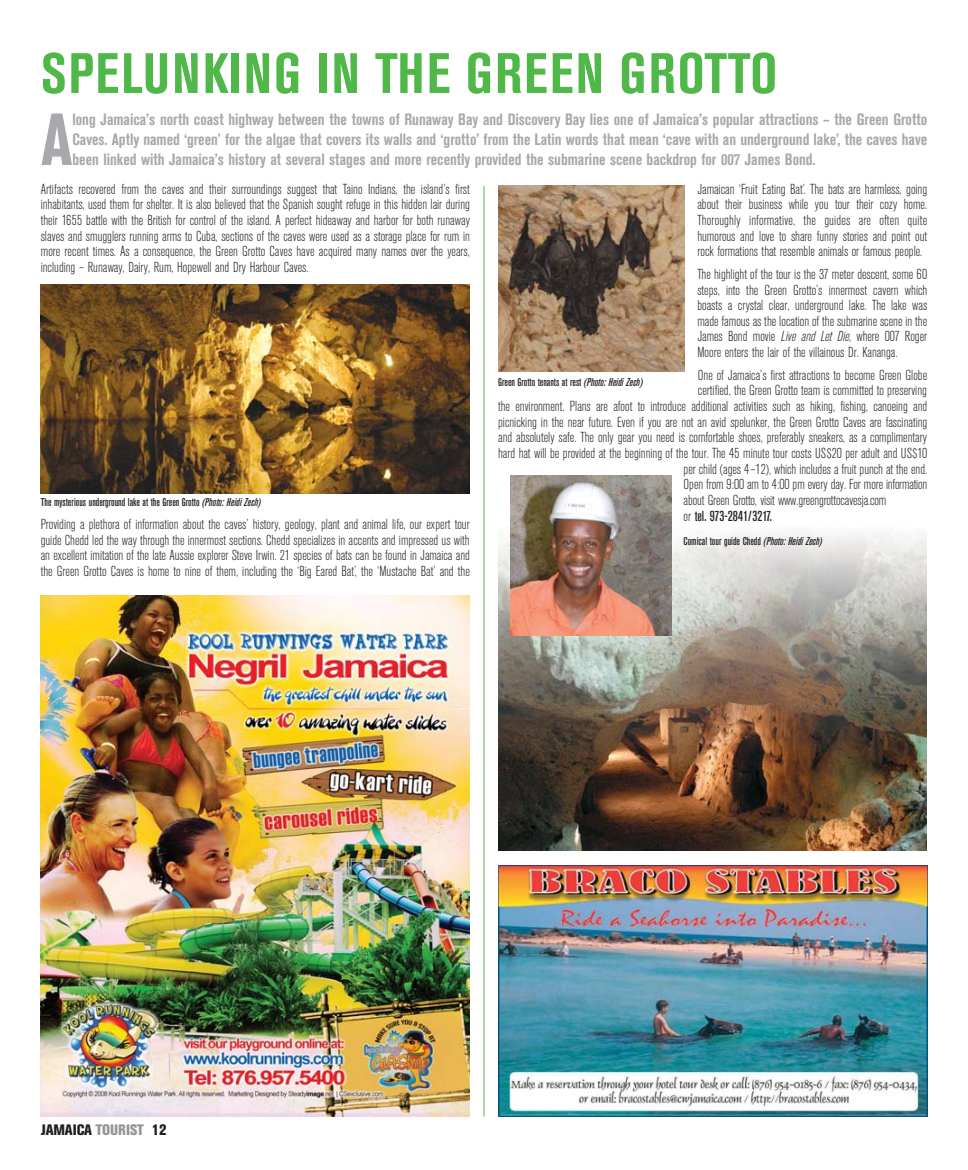
<style>
.page{position:relative;width:968px;height:1170px;background:#fff}
.page>*{position:absolute;margin:0;border:0;box-sizing:border-box;transform-origin:0 0}
.t1{font:700 condensed 72.75px "Akzidenz Grotesk BE";color:#a7a9ac}
.t2{font:700 condensed 56.25px "Akzidenz Grotesk BE";letter-spacing:.035em;color:#50b848}
.t3{font:700 condensed 16.25px/20px "Akzidenz Grotesk BE";color:#a7a9ac;text-align:justify}
.t4{font:800 condensed 15px "Akzidenz Grotesk BE";letter-spacing:-.005em;color:#231f20}
.t5{font:300 condensed 14.38px/15.6px "Akzidenz Grotesk BE";color:#231f20;text-align:justify}
.t6{font:500 condensed 14.38px "Akzidenz Grotesk BE";color:#231f20}
.t7{font:500 condensed 11.25px "Akzidenz Grotesk BE";color:#231f20}
.s1{font-style:italic}
.s2{font-weight:300}
.s3{color:#939598}
</style>
<div class="page">
<img style="left:498px;top:517px;width:428px;height:333px">
<img style="left:498px;top:865px;width:429px;height:251px">
<hr style="left:483px;top:186px;width:1px;height:930px;background:#50b848">
<img style="left:41px;top:285px;width:428px;height:208px">
<img style="left:510px;top:475px;width:161px;height:160px">
<img style="left:41px;top:595px;width:428px;height:521px">
<img style="left:498px;top:185px;width:186px;height:187px">
<h2 class="t2" style="left:41px;top:53px;width:737px">SPELUNKING IN THE GREEN GROTTO</h2>
<h1 class="t1" style="left:41px;top:113px;width:33px">A</h1>
<p class="t3" style="left:72px;top:111px;width:856px">long Jamaica’s north coast highway between the towns of Runaway Bay and Discovery Bay lies one of Jamaica’s popular attractions – the Green Grotto Caves. Aptly named ‘green’ for the algae that covers its walls and ‘grotto’ from the Latin words that mean ‘cave with an underground lake’, the caves have been linked with Jamaica’s history at several stages and more recently provided the submarine scene backdrop for 007 James Bond.</p>
<p class="t5" style="left:41px;top:182px;width:430px">Artifacts recovered from the caves and their surroundings suggest that Taino Indians, the island’s first inhabitants, used them for shelter. It is also believed that the Spanish sought refuge in this hidden lair during their 1655 battle with the British for control of the island. A perfect hideaway and harbor for both runaway slaves and smugglers running arms to Cuba, sections of the caves were used as a storage place for rum in more recent times. As a consequence, the Green Grotto Caves have acquired many names over the years, including – Runaway, Dairy, Rum, Hopewell and Dry Harbour Caves.</p>
<p class="t7" style="left:41px;top:498px;width:222px">The mysterious underground lake at the Green Grotto <span class="s1">(Photo: Heidi Zech)</span></p>
<p class="t5" style="left:41px;top:517px;width:430px">Providing a plethora of information about the caves’ history, geology, plant and animal life, our expert tour guide Chedd led the way through the innermost sections. Chedd specializes in accents and impressed us with an excellent imitation of the late Aussie explorer Steve Irwin. 21 species of bats can be found in Jamaica and the Green Grotto Caves is home to nine of them, including the ‘Big Eared Bat’, the ‘Mustache Bat’ and the</p>
<p class="t5" style="left:697px;top:182px;width:231px">Jamaican ‘Fruit Eating Bat’. The bats are harmless, going about their business while you tour their cozy home.<br>Thoroughly informative, the guides are often quite humorous and love to share funny stories and point out rock formations that resemble animals or famous people.</p>
<p class="t5" style="left:697px;top:267px;width:231px">The highlight of the tour is the 37 meter descent, some 60 steps, into the Green Grotto’s innermost cavern which boasts a crystal clear, underground lake. The lake was made famous as the location of the submarine scene in the James Bond movie <span class="s1">Live and Let Die</span>, where 007 Roger Moore enters the lair of the villainous Dr. Kananga.</p>
<p class="t5" style="left:697px;top:368px;width:231px">One of Jamaica’s first attractions to become Green Globe</p>
<p class="t5" style="left:697px;top:383px;width:230px">certified, the Green Grotto team is committed to preserving</p>
<p class="t5" style="left:498px;top:399px;width:430px">the environment. Plans are afoot to introduce additional activities such as hiking, fishing, canoeing and</p>
<p class="t5" style="left:498px;top:415px;width:430px">picnicking in the near future. Even if you are not an avid spelunker, the Green Grotto Caves are fascinating</p>
<p class="t5" style="left:498px;top:430px;width:430px">and absolutely safe. The only gear you need is comfortable shoes, preferably sneakers, as a complimentary</p>
<p class="t5" style="left:498px;top:446px;width:430px">hard hat will be provided at the beginning of the tour. The 45 minute tour costs US$20 per adult and US$10</p>
<p class="t5" style="left:683px;top:462px;width:245px">per child (ages 4– 12), which includes a fruit punch at the end.</p>
<p class="t5" style="left:683px;top:477px;width:245px">Open from 9:00 am to 4:00 pm every day. For more information</p>
<p class="t5" style="left:683px;top:493px;width:204px">about Green Grotto, visit www.greengrottocavesja.com</p>
<p class="t6" style="left:683px;top:510px;width:90px"><span class="s2">or</span> tel. 973-2841/3217.</p>
<p class="t7" style="left:498px;top:378px;width:146px">Green Grotto tenants at rest <span class="s1">(Photo: Heidi Zech)</span></p>
<p class="t7" style="left:683px;top:537px;width:140px">Comical tour guide Chedd <span class="s1">(Photo: Heidi Zech)</span></p>
<p class="t4" style="left:41px;top:1123px;width:127px">JAMAICA <span class="s3">TOURIST</span> 12</p>
</div>
